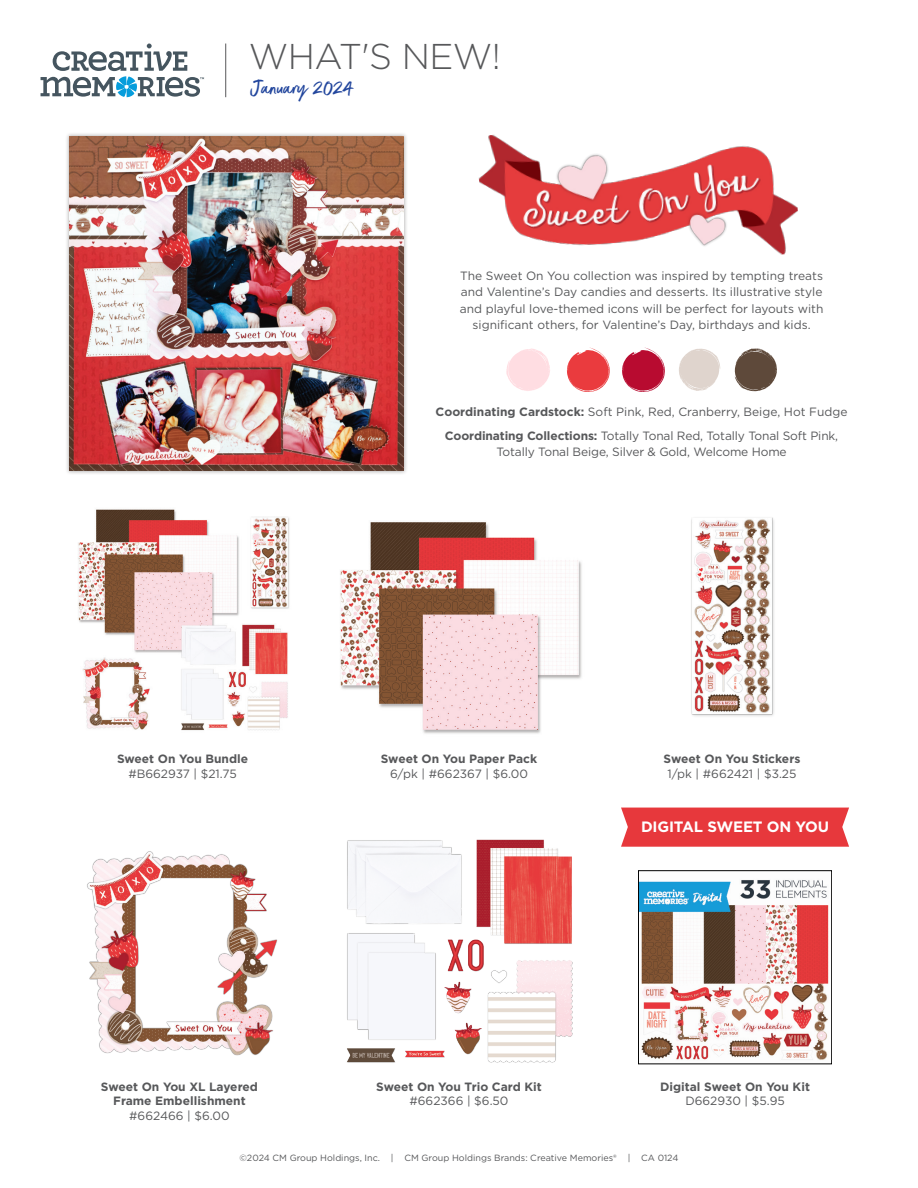
<style>
.page{position:relative;width:918px;height:1188px;background:#fff}
.page>*{position:absolute;margin:0;border:0;box-sizing:border-box;transform-origin:0 0}
.t1{font:300 35.85px "Gotham";letter-spacing:-.015em;color:#57585a}
.t2{font:24px "Better Times";color:#22469d}
.t3{font:700 15px "Gotham";letter-spacing:-.01em;color:#fff}
.t4{font:12px/16.5px "Gotham";color:#57585a;text-align:center}
.t5{font:700 12px/14.4px "Gotham";color:#57585a;text-align:center}
.t6{font:9px "Gotham";color:#57585a}
.s1{font-weight:400}
.s2{font-weight:700}
</style>
<div class="page">
<hr style="left:225px;top:44px;width:1px;height:53px;background:#57585a">
<svg style="left:41px;top:44px;width:163px;height:53px"></svg>
<img style="left:691px;top:517px;width:83px;height:199px">
<img style="left:87px;top:851px;width:191px;height:205px">
<img style="left:78px;top:509px;width:211px;height:222px">
<img style="left:347px;top:839px;width:226px;height:224px">
<div style="left:66px;top:133px;width:342px;height:342px;background:#231f20;opacity:.35"></div>
<img style="left:70px;top:136px;width:334px;height:335px">
<img style="left:340px;top:522px;width:242px;height:212px">
<div style="left:621px;top:808px;width:228px;height:39px;background:#e7383c"></div>
<img style="left:640px;top:880px;width:189px;height:180px">
<div style="left:638px;top:871px;width:194px;height:193px;border:1px solid #000"></div>
<svg style="left:506px;top:348px;width:44px;height:43px"></svg>
<svg style="left:567px;top:348px;width:43px;height:44px"></svg>
<svg style="left:679px;top:348px;width:41px;height:43px"></svg>
<svg style="left:734px;top:348px;width:43px;height:43px"></svg>
<svg style="left:622px;top:348px;width:43px;height:44px"></svg>
<img style="left:478px;top:134px;width:320px;height:121px">
<p class="t1" style="left:249px;top:34px;width:254px">WHAT'S NEW!</p>
<p class="t2" style="left:250px;top:75px;width:104px">January 2024</p>
<p class="t4" style="left:460px;top:267px;width:365px">The Sweet On You collection was inspired by tempting treats and Valentine’s Day candies and desserts. Its illustrative style and playful love-themed icons will be perfect for layouts with significant others, for Valentine’s Day, birthdays and kids.</p>
<p class="t5" style="left:117px;top:752px;width:133px">Sweet On You Bundle <span class="s1">#B662937 | $21.75</span></p>
<p class="t5" style="left:101px;top:1079px;width:159px">Sweet On You XL Layered<br>Frame Embellishment <span class="s1">#662466 | $6.00</span></p>
<p class="t4" style="left:436px;top:404px;width:413px"><span class="s2">Coordinating Cardstock:</span> Soft Pink, Red, Cranberry, Beige, Hot Fudge</p>
<p class="t4" style="left:445px;top:427px;width:395px"><span class="s2">Coordinating Collections:</span> Totally Tonal Red, Totally Tonal Soft Pink,<br>Totally Tonal Beige, Silver &amp; Gold, Welcome Home</p>
<p class="t5" style="left:381px;top:752px;width:158px">Sweet On You Paper Pack<br><span class="s1">6/pk | #662367 | $6.00</span></p>
<p class="t5" style="left:376px;top:1080px;width:167px">Sweet On You Trio Card Kit <span class="s1">#662366 | $6.50</span></p>
<p class="t5" style="left:664px;top:752px;width:138px">Sweet On You Stickers<br><span class="s1">1/pk | #662421 | $3.25</span></p>
<p class="t3" style="left:641px;top:817px;width:190px">DIGITAL SWEET ON YOU</p>
<p class="t5" style="left:660px;top:1079px;width:151px">Digital Sweet On You Kit<br><span class="s1">D662930 | $5.95</span></p>
<p class="t6" style="left:239px;top:1152px;width:441px">©2024 CM Group Holdings, Inc. | CM Group Holdings Brands: Creative Memories® | CA 0124</p>
</div>
